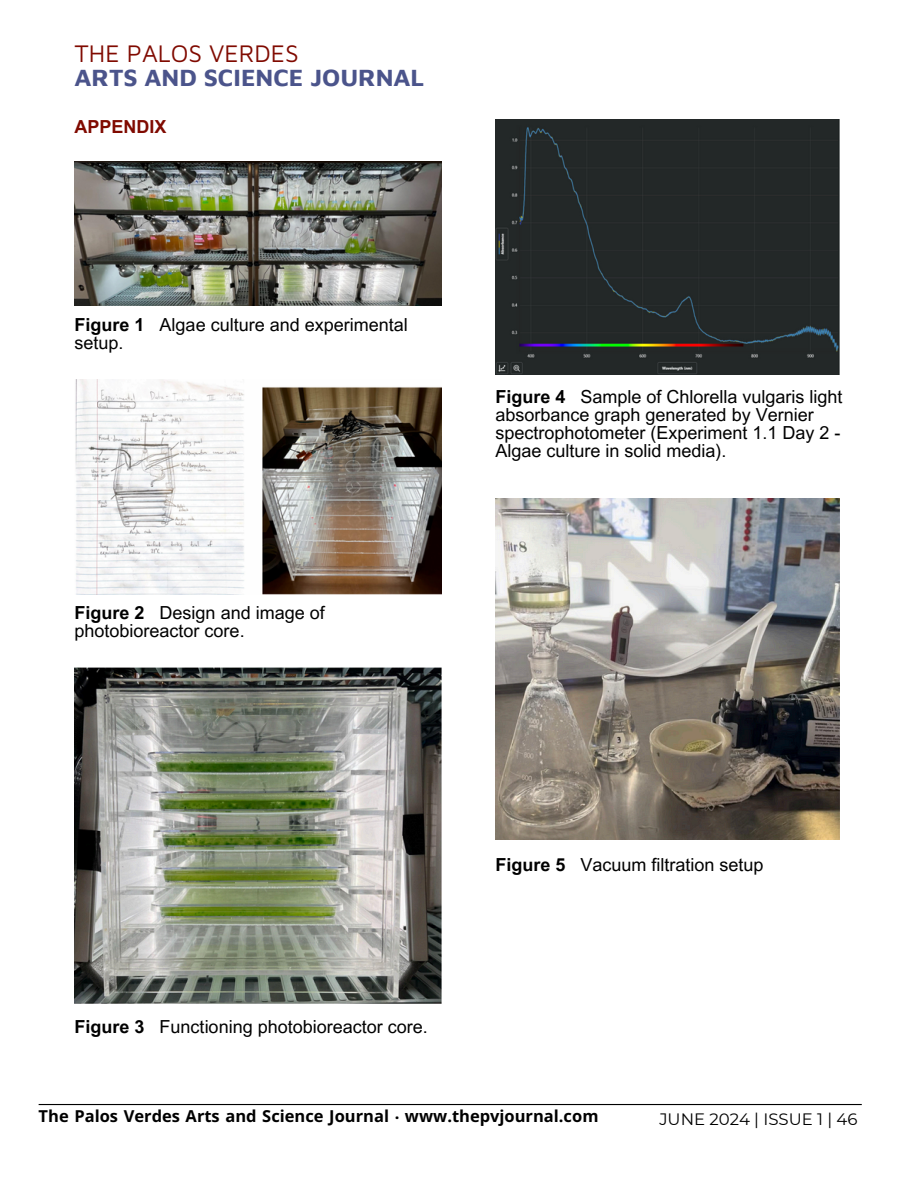
<style>
.page{position:relative;width:918px;height:1188px;background:#fff}
.page>*{position:absolute;margin:0;border:0;box-sizing:border-box;transform-origin:0 0}
.t1{font:700 24.6px "Maven Pro";color:#4b548b}
.t2{font:24.6px "Maven Pro";color:#800a00}
.t3{font:18px/18px "Arial MT Pro";color:#000}
.t4{font:700 18px "Arial MT Pro";color:#800a00}
.t5{font:700 16.5px "Noto Sans";color:#000}
.t6{font:16.5px "Montserrat";color:#000}
.s1{font-weight:700}
</style>
<div class="page">
<hr style="left:39px;top:1104px;width:823px;height:1px;background:#000">
<img style="left:75px;top:161px;width:366px;height:144px">
<img style="left:75px;top:379px;width:366px;height:215px">
<img style="left:75px;top:667px;width:366px;height:337px">
<div style="left:496px;top:119px;width:344px;height:255px;background:#232828"></div>
<img style="left:496px;top:499px;width:344px;height:341px">
<h1 class="t2" style="left:75px;top:38px;width:226px">THE PALOS VERDES</h1>
<h1 class="t1" style="left:75px;top:63px;width:351px">ARTS AND SCIENCE JOURNAL</h1>
<h1 class="t4" style="left:75px;top:120px;width:94px">APPENDIX</h1>
<h2 class="t3" style="left:75px;top:318px;width:335px"><span class="s1">Figure 1</span> Algae culture and experimental setup.</h2>
<p class="t3" style="left:75px;top:606px;width:252px"><span class="s1">Figure 2</span> Design and image of photobioreactor core.</p>
<p class="t3" style="left:496px;top:390px;width:349px"><span class="s1">Figure 4</span> Sample of Chlorella vulgaris light absorbance graph generated by Vernier</p>
<p class="t3" style="left:496px;top:426px;width:347px">spectrophotometer (Experiment 1.1 Day 2 -<br>Algae culture in solid media).</p>
<p class="t3" style="left:75px;top:1020px;width:355px"><span class="s1">Figure 3</span> Functioning photobioreactor core.</p>
<p class="t3" style="left:496px;top:858px;width:270px"><span class="s1">Figure 5</span> Vacuum filtration setup</p>
<p class="t5" style="left:39px;top:1104px;width:561px">The Palos Verdes Arts and Science Journal ‧ www.thepvjournal.com</p>
<h3 class="t6" style="left:659px;top:1109px;width:200px">JUNE 2024 | ISSUE 1 | 46</h3>
</div>
